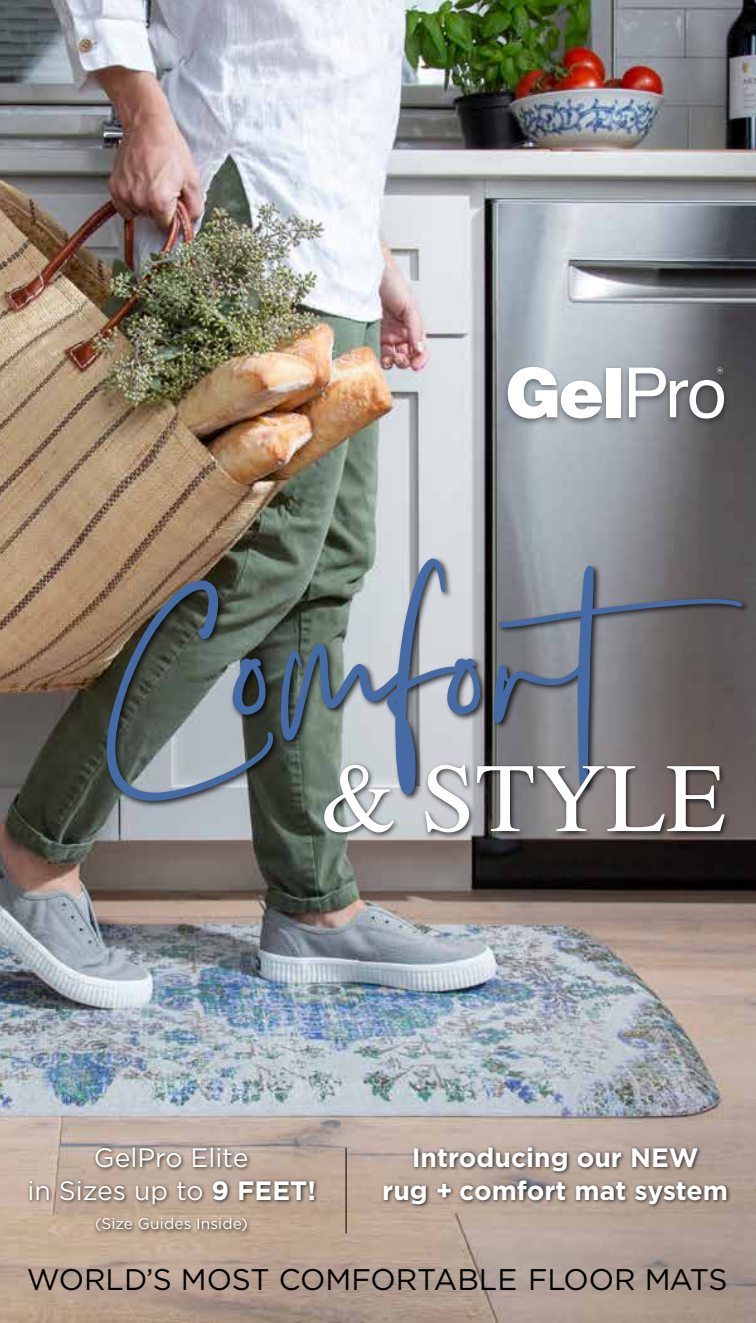
<style>
.page{position:relative;width:756px;height:1323px;background:#fff}
.page>*{position:absolute;margin:0;border:0;box-sizing:border-box;transform-origin:0 0}
.t1{font:98px "Times";color:#fff}
.t2{font:29.75px "Gotham";color:#000}
.t3{font:700 26.6px/33.2px "Gotham";color:#fff;text-align:center}
.t4{font:26.6px/32.2px "Gotham";color:#fff;text-align:center}
.t5{font:15.4px "Gotham";letter-spacing:.01em;color:#fff}
.s1{font-weight:700}
</style>
<div class="page">
<img style="left:0;top:0;width:756px;height:1323px">
<div style="left:502px;top:365px;width:228px;height:63px;background:#000;opacity:.4"></div>
<svg style="left:508px;top:367px;width:94px;height:52px"></svg>
<div style="left:606px;top:368px;width:14px;height:49px;background:#fff"></div>
<svg style="left:629px;top:368px;width:95px;height:51px"></svg>
<div style="left:26px;top:1145px;width:293px;height:91px;background:#000;opacity:.79"></div>
<div style="left:381px;top:1144px;width:351px;height:65px;background:#000;opacity:.79"></div>
<hr style="left:346px;top:1148px;width:1px;height:85px;background:#000">
<div style="left:104px;top:556px;width:646px;height:253px;background:#000;opacity:.75"></div>
<svg style="left:103px;top:559px;width:639px;height:243px;background:#757b7f"></svg>
<div style="left:321px;top:761px;width:410px;height:78px;background:#000;opacity:.75"></div>
<h1 class="t1" style="left:320px;top:706px;width:407px">&amp; STYLE</h1>
<p class="t4" style="left:27px;top:1141px;width:290px">GelPro Elite<br>in Sizes up to <span class="s1">9 FEET!</span></p>
<p class="t5" style="left:95px;top:1215px;width:154px">(Size Guides Inside)</p>
<p class="t3" style="left:382px;top:1140px;width:347px">Introducing our NEW<br>rug + comfort mat system</p>
<p class="t2" style="left:27px;top:1263px;width:702px">WORLD’S MOST COMFORTABLE FLOOR MATS</p>
</div>
